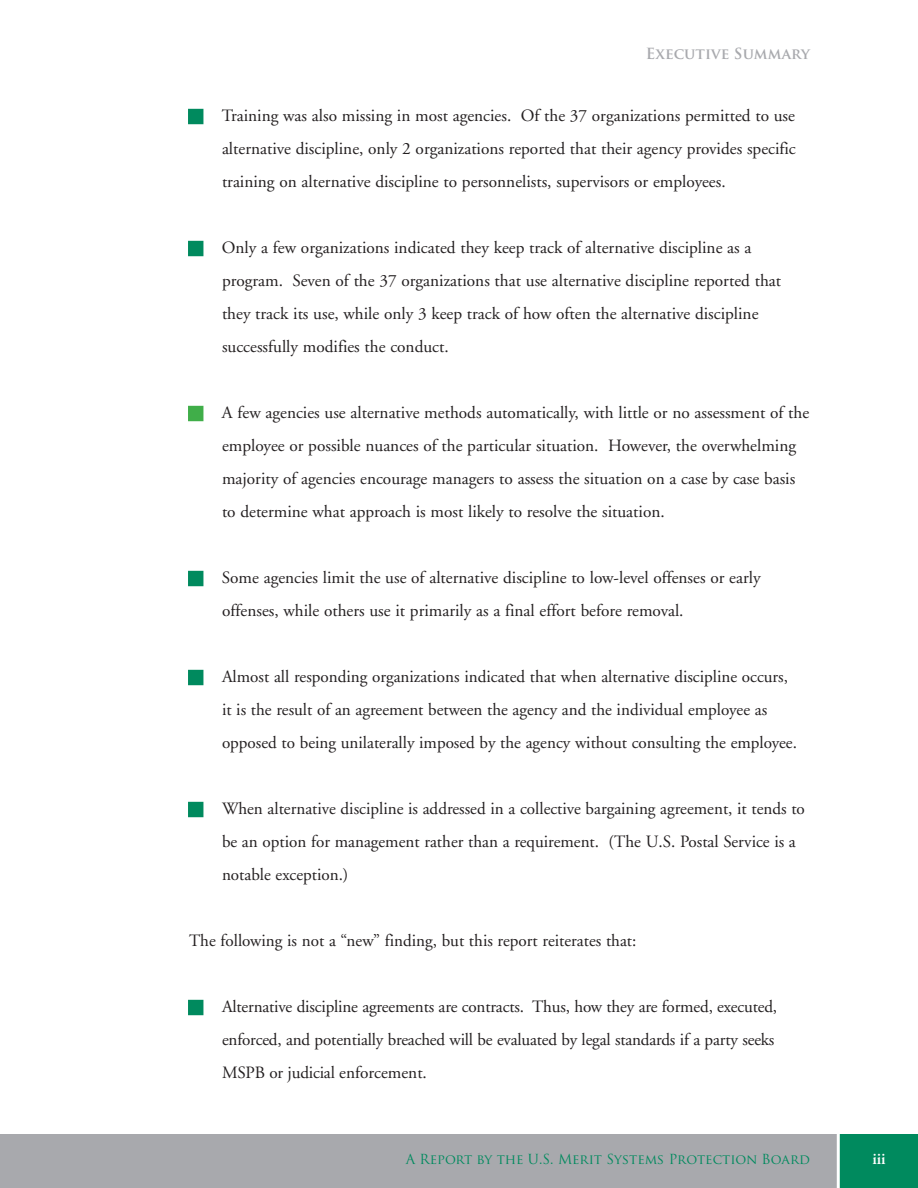
<style>
.page{position:relative;width:918px;height:1188px;background:#fff}
.page>*{position:absolute;margin:0;border:0;box-sizing:border-box;transform-origin:0 0}
.t1{font:17.25px/33px "Adobe Garamond";color:#231f20}
.Subhead_14_15{font:600 16.5px "Adobe Garamond Pro";color:#fff}
.t2{font:700 15px "Trajan Pro";color:#a8a9ad}
.t3{font:13.5px "Trajan Pro";color:#008a5e}
.s1{color:#008a5e}
.s2{color:#40ae49}
</style>
<div class="page">
<div style="left:0;top:1134px;width:847px;height:54px;background:#a8a9ad"></div>
<div style="left:838px;top:1134px;width:80px;height:54px;background:#008a5e"></div>
<hr style="left:837px;top:1102px;width:3px;height:86px;background:#fff">
<div style="left:188px;top:109px;width:15px;height:15px;border:3px solid #008a5e"></div>
<div style="left:188px;top:241px;width:15px;height:15px;border:3px solid #008a5e"></div>
<div style="left:188px;top:406px;width:15px;height:15px;border:3px solid #40ae49"></div>
<div style="left:188px;top:571px;width:15px;height:15px;border:3px solid #008a5e"></div>
<div style="left:188px;top:670px;width:15px;height:15px;border:3px solid #008a5e"></div>
<div style="left:188px;top:802px;width:15px;height:15px;border:3px solid #008a5e"></div>
<div style="left:188px;top:1000px;width:15px;height:15px;border:3px solid #008a5e"></div>
<p class="t2" style="left:646px;top:45px;width:167px">Executive Summary</p>
<p class="t1" style="left:222px;top:99px;width:575px;text-align:justify;text-indent:-33px"><span class="s1">■</span> Training was also missing in most agencies. Of the 37 organizations permitted to use alternative discipline, only 2 organizations reported that their agency provides specific training on alternative discipline to personnelists, supervisors or employees.</p>
<p class="t1" style="left:222px;top:231px;width:561px;text-indent:-33px"><span class="s1">■</span> Only a few organizations indicated they keep track of alternative discipline as a program. Seven of the 37 organizations that use alternative discipline reported that they track its use, while only 3 keep track of how often the alternative discipline successfully modifies the conduct.</p>
<p class="t1" style="left:222px;top:396px;width:589px;text-indent:-33px"><span class="s2">■</span> A few agencies use alternative methods automatically, with little or no assessment of the employee or possible nuances of the particular situation. However, the overwhelming majority of agencies encourage managers to assess the situation on a case by case basis to determine what approach is most likely to resolve the situation.</p>
<p class="t1" style="left:189px;top:561px;width:573px"><span class="s1">■</span> Some agencies limit the use of alternative discipline to low-level offenses or early</p>
<p class="t1" style="left:222px;top:594px;width:463px">offenses, while others use it primarily as a final effort before removal.</p>
<p class="t1" style="left:222px;top:660px;width:577px;text-indent:-33px"><span class="s1">■</span> Almost all responding organizations indicated that when alternative discipline occurs, it is the result of an agreement between the agency and the individual employee as opposed to being unilaterally imposed by the agency without consulting the employee.</p>
<p class="t1" style="left:222px;top:792px;width:584px;text-indent:-33px"><span class="s1">■</span> When alternative discipline is addressed in a collective bargaining agreement, it tends to be an option for management rather than a requirement. (The U.S. Postal Service is a notable exception.)</p>
<p class="t1" style="left:189px;top:924px;width:449px">The following is not a “new” finding, but this report reiterates that:</p>
<p class="t1" style="left:222px;top:990px;width:557px;text-indent:-33px"><span class="s1">■</span> Alternative discipline agreements are contracts. Thus, how they are formed, executed, enforced, and potentially breached will be evaluated by legal standards if a party seeks<br>MSPB or judicial enforcement.</p>
<p class="t3" style="left:406px;top:1150px;width:406px">A Report by the U.S. Merit Systems Protection Board</p>
<p class="Subhead_14_15" style="left:872px;top:1150px;width:6px">iii</p>
</div>
